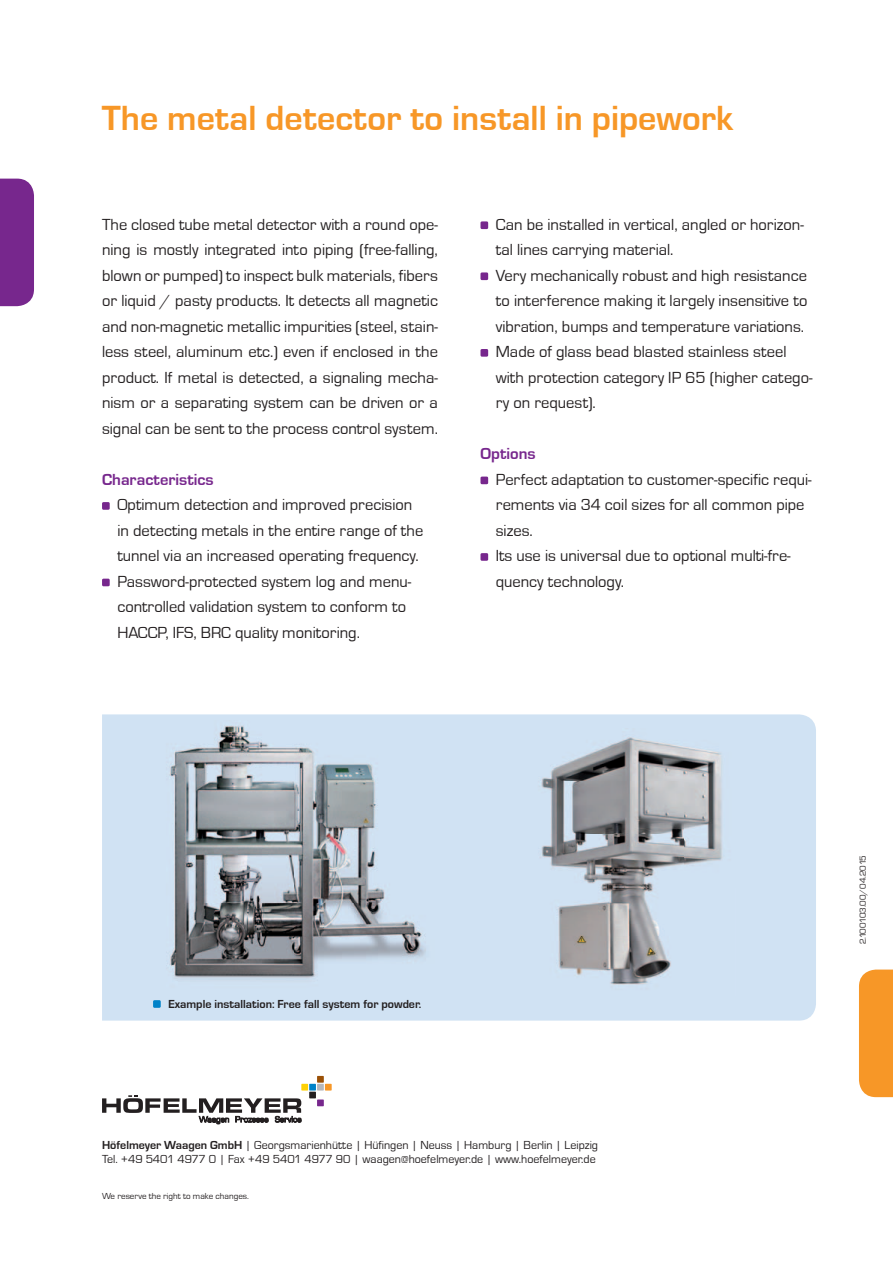
<style>
.page{position:relative;width:893px;height:1263px;background:#fff}
.page>*{position:absolute;margin:0;border:0;box-sizing:border-box;transform-origin:0 0}
.t1{font:700 36px "Eurostile T";color:#f79727}
.t2{font:16.5px/25.5px "Eurostile T";color:#231f20}
.t3{font:700 16.5px "Eurostile T";color:#77278d}
.t4{font:12px/14.2px "Eurostile T";color:#231f20}
.t5{font:700 12px "Eurostile T";color:#231f20}
.t6{font:9px "Eurostile T";color:#231f20}
.t7{font:9px "Eurostile T";letter-spacing:-.03em;color:#231f20}
.s1{font-weight:700}
</style>
<div class="page">
<div style="left:0;top:179px;width:34px;height:127px;background:#77278d"></div>
<div style="left:859px;top:969px;width:34px;height:128px;background:#f79727"></div>
<div style="left:309px;top:1092px;width:7px;height:6px;background:#231f20"></div>
<div style="left:309px;top:1084px;width:7px;height:6px;background:#0082c8"></div>
<div style="left:317px;top:1084px;width:7px;height:6px;background:#b6b7bb"></div>
<div style="left:317px;top:1099px;width:7px;height:7px;background:#77278d"></div>
<div style="left:317px;top:1076px;width:7px;height:7px;background:#9a5006"></div>
<div style="left:301px;top:1084px;width:7px;height:6px;background:#fed105"></div>
<div style="left:325px;top:1084px;width:7px;height:6px;background:#f79727"></div>
<svg style="left:102px;top:1095px;width:199px;height:29px"></svg>
<div style="left:102px;top:502px;width:8px;height:8px;background:#77278d;border-radius:2px"></div>
<div style="left:102px;top:579px;width:8px;height:7px;background:#77278d;border-radius:2px"></div>
<div style="left:480px;top:221px;width:8px;height:8px;background:#77278d;border-radius:2px"></div>
<div style="left:480px;top:272px;width:8px;height:8px;background:#77278d;border-radius:2px"></div>
<div style="left:480px;top:349px;width:8px;height:8px;background:#77278d;border-radius:2px"></div>
<div style="left:480px;top:477px;width:8px;height:7px;background:#77278d;border-radius:2px"></div>
<div style="left:480px;top:553px;width:8px;height:8px;background:#77278d;border-radius:2px"></div>
<div style="left:102px;top:714px;width:714px;height:306px;background:#d0e2f3"></div>
<img style="left:154px;top:720px;width:281px;height:275px">
<div style="left:153px;top:1000px;width:8px;height:8px;background:#0082c8;border-radius:2px"></div>
<img style="left:526px;top:728px;width:210px;height:267px">
<h1 class="t1" style="left:102px;top:98px;width:633px">The metal detector to install in pipework</h1>
<p class="t2" style="left:102px;top:212px;width:337px;text-align:justify">The closed tube metal detector with a round ope&shy;ning is mostly integrated into piping (free-falling, blown or pumped) to inspect bulk materials, fibers or liquid / pasty products. It detects all magnetic and non-magnetic metallic impurities (steel, stain&shy;less steel, aluminum etc.) even if enclosed in the product. If metal is detected, a signaling mecha&shy;nism or a separating system can be driven or a signal can be sent to the process control system.</p>
<p class="t3" style="left:102px;top:470px;width:113px">Characteristics</p>
<p class="t2" style="left:117px;top:492px;width:307px">Optimum detection and improved precision in detecting metals in the entire range of the tunnel via an increased operating frequency.<br>Password-protected system log and menu&shy;controlled validation system to conform to HACCP, IFS, BRC quality monitoring.</p>
<p class="t2" style="left:496px;top:212px;width:318px">Can be installed in vertical, angled or horizon&shy;tal lines carrying material.<br>Very mechanically robust and high resistance to interference making it largely insensitive to vibration, bumps and temperature variations.<br>Made of glass bead blasted stainless steel with protection category IP 65 (higher catego&shy;ry on request).</p>
<p class="t3" style="left:480px;top:445px;width:57px">Options</p>
<p class="t2" style="left:496px;top:467px;width:317px">Perfect adaptation to customer-specific requi&shy;rements via 34 coil sizes for all common pipe sizes.<br>Its use is universal due to optional multi-fre&shy;quency technology.</p>
<p class="t5" style="left:168px;top:997px;width:254px">Example installation: Free fall system for powder.</p>
<p class="t4" style="left:102px;top:1138px;width:497px"><span class="s1">Höfelmeyer Waagen GmbH</span> | Georgsmarienhütte | Hüfingen | Neuss | Hamburg | Berlin | Leipzig<br>Tel. +49 5401 4977 0 | Fax +49 5401 4977 90 | waagen@hoefelmeyer.de | www.hoefelmeyer.de</p>
<p class="t6" style="left:102px;top:1191px;width:148px">We reserve the right to make changes.</p>
<p class="t7" style="left:858px;top:944px;width:90px;rotate:-90deg">2.100103.00/04.2015</p>
</div>
